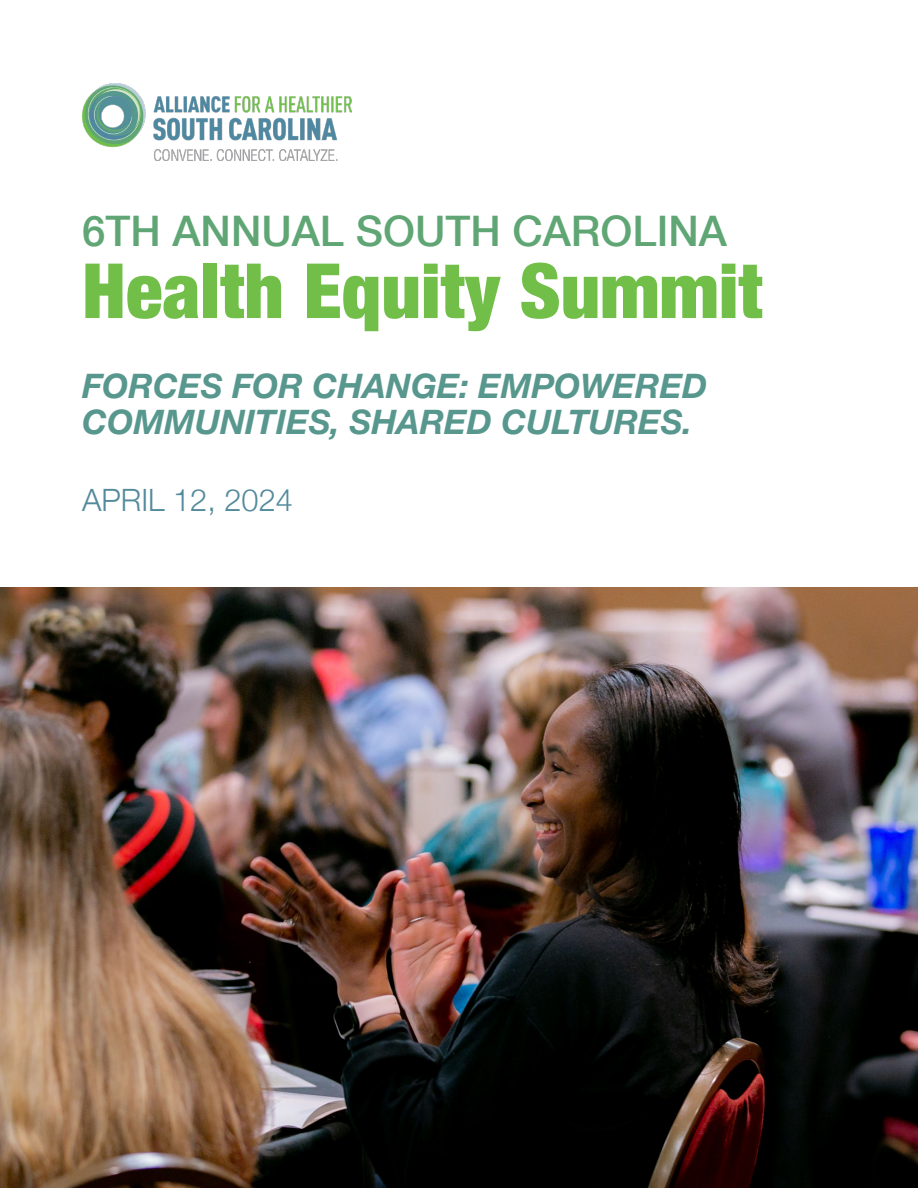
<style>
.page{position:relative;width:918px;height:1188px;background:#fff}
.page>*{position:absolute;margin:0;border:0;box-sizing:border-box;transform-origin:0 0}
.t1{font:900 condensed 76.2px "Helvetica Neue";color:#71bf49}
.t2{font:500 42.15px "Helvetica Neue";color:#60a675}
.t3{font:italic 700 33.9px/36px "Helvetica Neue LT Std";color:#57978d}
.t4{font:300 30.75px "Helvetica Neue";color:#538a9c}
</style>
<div class="page">
<img style="left:82px;top:83px;width:270px;height:77px">
<img style="left:0;top:588px;width:918px;height:600px">
<p class="t2" style="left:82px;top:206px;width:646px">6TH ANNUAL SOUTH CAROLINA</p>
<h1 class="t1" style="left:82px;top:228px;width:682px">Health Equity Summit</h1>
<p class="t3" style="left:82px;top:367px;width:627px">FORCES FOR CHANGE: EMPOWERED<br>COMMUNITIES, SHARED CULTURES.</p>
<p class="t4" style="left:82px;top:481px;width:212px">APRIL 12, 2024</p>
</div>
